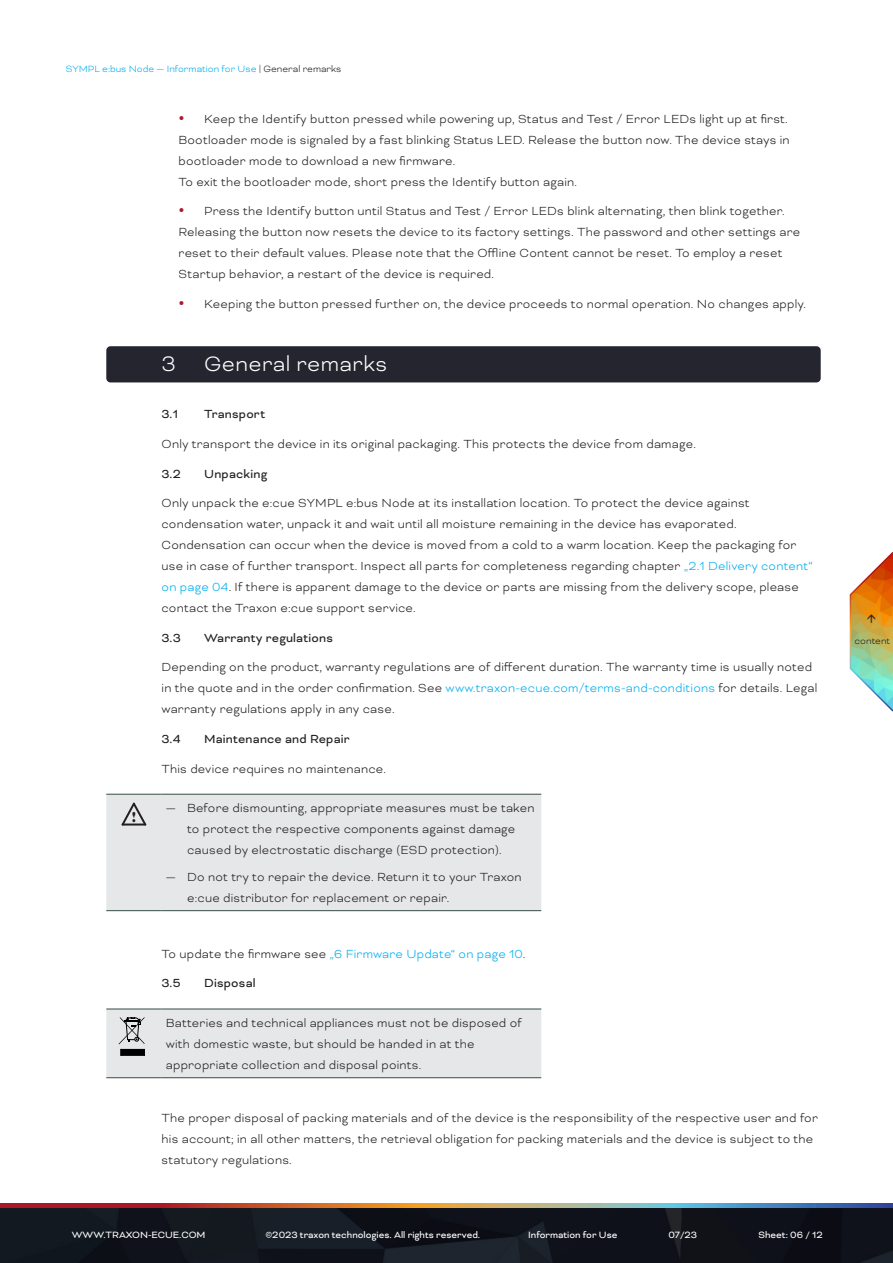
<style>
.page{position:relative;width:893px;height:1263px;background:#fff}
.page>*{position:absolute;margin:0;border:0;box-sizing:border-box;transform-origin:0 0}
.t1{font:300 24px "Bicyclette";letter-spacing:.015em;color:#fff}
.t2{font:14.7px "Broadway";color:#231f20;scale:.66 1}
.Text__Introductions_Black{font:300 13.5px/21px "Bicyclette";letter-spacing:.015em;color:#231f20}
.t3{font:13.5px "Bicyclette";letter-spacing:.015em;color:#231f20}
.Text__Introductions_Black_Space_before{font:300 13.5px "Bicyclette";letter-spacing:.015em;color:#00aeef}
.t4{font:10.5px "Bicyclette";color:#fff}
.t5{font:300 10.5px "Bicyclette";color:#00aeef}
.t6{font:300 10.5px "Bicyclette";color:#231f20}
.s1{color:#231f20}
.s2{color:#00aeef}
</style>
<div class="page">
<img style="left:0;top:1207px;width:893px;height:56px">
<svg style="left:0;top:1203px;width:893px;height:4px"></svg>
<div style="left:106px;top:346px;width:715px;height:36px;background:#24252f;border-radius:4px"></div>
<div style="left:106px;top:795px;width:435px;height:115px;background:#e6e7e9"></div>
<hr style="left:162px;top:910px;width:379px;height:1px;background:#374c41">
<hr style="left:106px;top:910px;width:56px;height:1px;background:#374c41">
<hr style="left:162px;top:794px;width:379px;height:1px;background:#374c41">
<hr style="left:106px;top:794px;width:56px;height:1px;background:#374c41">
<svg style="left:122px;top:803px;width:24px;height:22px"></svg>
<div style="left:106px;top:1009px;width:435px;height:69px;background:#e6e7e9"></div>
<svg style="left:849px;top:552px;width:44px;height:160px"></svg>
<p class="t5" style="left:66px;top:63px;width:277px">SYMPL e:bus Node — Information for Use <span class="s1">| General remarks</span></p>
<p class="Text__Introductions_Black" style="left:179px;top:108px;width:613px;text-indent:26px">Keep the Identify button pressed while powering up, Status and Test / Error LEDs light up at first.<br>Bootloader mode is signaled by a fast blinking Status LED. Release the button now. The device stays in bootloader mode to download a new firmware.<br>To exit the bootloader mode, short press the Identify button again.</p>
<p class="Text__Introductions_Black" style="left:179px;top:201px;width:623px;text-indent:26px">Press the Identify button until Status and Test / Error LEDs blink alternating, then blink together.<br>Releasing the button now resets the device to its factory settings. The password and other settings are reset to their default values. Please note that the Offline Content cannot be reset. To employ a reset Startup behavior, a restart of the device is required.</p>
<p class="Text__Introductions_Black" style="left:204px;top:293px;width:603px">Keeping the button pressed further on, the device proceeds to normal operation. No changes apply.</p>
<p class="t1" style="left:162px;top:350px;width:227px">3 General remarks</p>
<p class="t3" style="left:162px;top:406px;width:18px">3.1</p>
<p class="t3" style="left:204px;top:406px;width:63px">Transport</p>
<p class="Text__Introductions_Black" style="left:162px;top:433px;width:536px">Only transport the device in its original packaging. This protects the device from damage.</p>
<p class="t3" style="left:162px;top:466px;width:21px">3.2</p>
<p class="t3" style="left:204px;top:466px;width:65px">Unpacking</p>
<p class="Text__Introductions_Black" style="left:162px;top:492px;width:653px">Only unpack the e:cue SYMPL e:bus Node at its installation location. To protect the device against condensation water, unpack it and wait until all moisture remaining in the device has evaporated.<br>Condensation can occur when the device is moved from a cold to a warm location. Keep the packaging for use in case of further transport. Inspect all parts for completeness regarding chapter <span class="s2">„2.1 Delivery content“ on page 04</span>. If there is apparent damage to the device or parts are missing from the delivery scope, please contact the Traxon e:cue support service.</p>
<p class="t3" style="left:162px;top:630px;width:21px">3.3</p>
<p class="t3" style="left:204px;top:630px;width:130px">Warranty regulations</p>
<p class="Text__Introductions_Black" style="left:162px;top:657px;width:657px">Depending on the product, warranty regulations are of different duration. The warranty time is usually noted in the quote and in the order confirmation. See <span class="s2">www.traxon-ecue.com/terms-and-conditions</span> for details. Legal warranty regulations apply in any case.</p>
<p class="t3" style="left:162px;top:731px;width:21px">3.4</p>
<p class="t3" style="left:204px;top:731px;width:147px">Maintenance and Repair</p>
<p class="Text__Introductions_Black" style="left:162px;top:758px;width:226px">This device requires no maintenance.</p>
<p class="t2" style="left:132px;top:808px;width:7px">!</p>
<p class="Text__Introductions_Black" style="left:187px;top:798px;width:349px;text-indent:-21px">— Before dismounting, appropriate measures must be taken to protect the respective components against damage caused by electrostatic discharge (ESD protection).</p>
<p class="Text__Introductions_Black" style="left:187px;top:866px;width:336px;text-indent:-21px">— Do not try to repair the device. Return it to your Traxon e:cue distributor for replacement or repair.</p>
<p class="Text__Introductions_Black_Space_before" style="left:162px;top:946px;width:365px"><span class="s1">To update the firmware see</span> „6 Firmware Update“ on page 10<span class="s1">.</span></p>
<p class="t3" style="left:162px;top:975px;width:21px">3.5</p>
<p class="t3" style="left:204px;top:975px;width:53px">Disposal</p>
<p class="Text__Introductions_Black" style="left:166px;top:1012px;width:357px">Batteries and technical appliances must not be disposed of with domestic waste, but should be handed in at the appropriate collection and disposal points.</p>
<p class="Text__Introductions_Black" style="left:162px;top:1107px;width:658px">The proper disposal of packing materials and of the device is the responsibility of the respective user and for his account; in all other matters, the retrieval obligation for packing materials and the device is subject to the statutory regulations.</p>
<p class="t4" style="left:72px;top:1229px;width:135px">WWW.TRAXON-ECUE.COM</p>
<p class="t4" style="left:265px;top:1229px;width:216px">©2023 traxon technologies. All rights reserved.</p>
<p class="t4" style="left:528px;top:1229px;width:91px">Information for Use</p>
<p class="t4" style="left:668px;top:1229px;width:30px">07/23</p>
<p class="t4" style="left:758px;top:1229px;width:66px">Sheet: 06 / 12</p>
<p class="t6" style="left:855px;top:634px;width:37px">content</p>
</div>
